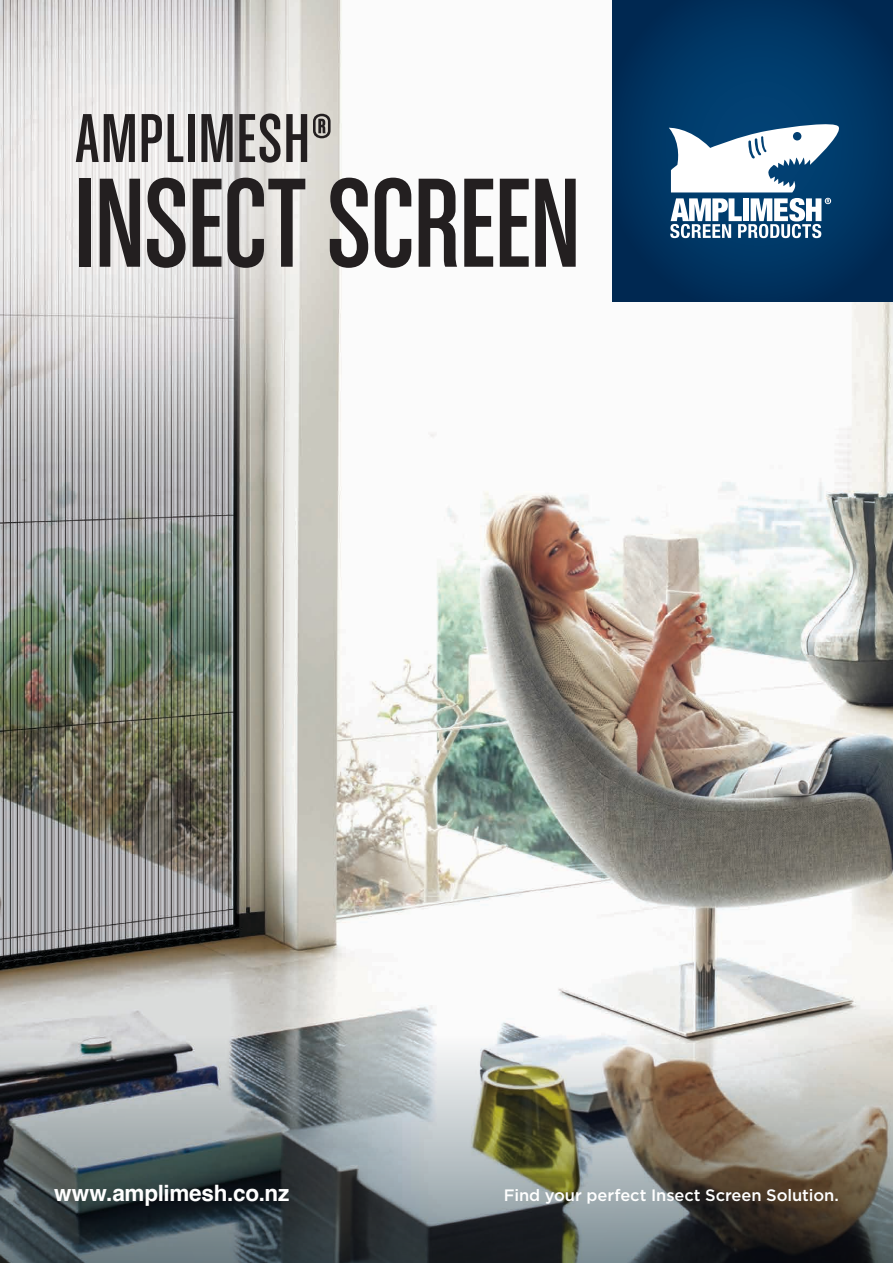
<style>
.page{position:relative;width:893px;height:1263px;background:#fff}
.page>*{position:absolute;margin:0;border:0;box-sizing:border-box;transform-origin:0 0}
.t1{font:135px "Chalet Comprime Cologne Sixty";letter-spacing:-.015em;color:#231f20}
.t2{font:73.5px "Chalet Comprime Cologne Sixty";letter-spacing:.01em;color:#231f20}
.t3{font:700 22.5px "Helvetica";letter-spacing:-.01em;color:#fff}
.t4{font:500 16.5px "Gotham";letter-spacing:-.005em;color:#fff}
</style>
<div class="page">
<img style="left:0;top:0;width:893px;height:1035px">
<img style="left:0;top:1035px;width:893px;height:228px">
<svg style="left:612px;top:0;width:281px;height:302px;background:#00325f"></svg>
<svg style="left:669px;top:121px;width:173px;height:71px"></svg>
<svg style="left:670px;top:198px;width:161px;height:40px"></svg>
<h2 class="t2" style="left:76px;top:98px;width:258px">AMPLIMESH®</h2>
<h1 class="t1" style="left:73px;top:149px;width:510px">INSECT SCREEN</h1>
<h3 class="t3" style="left:54px;top:1179px;width:237px">www.amplimesh.co.nz</h3>
<p class="t4" style="left:504px;top:1184px;width:337px">Find your perfect Insect Screen Solution.</p>
</div>
